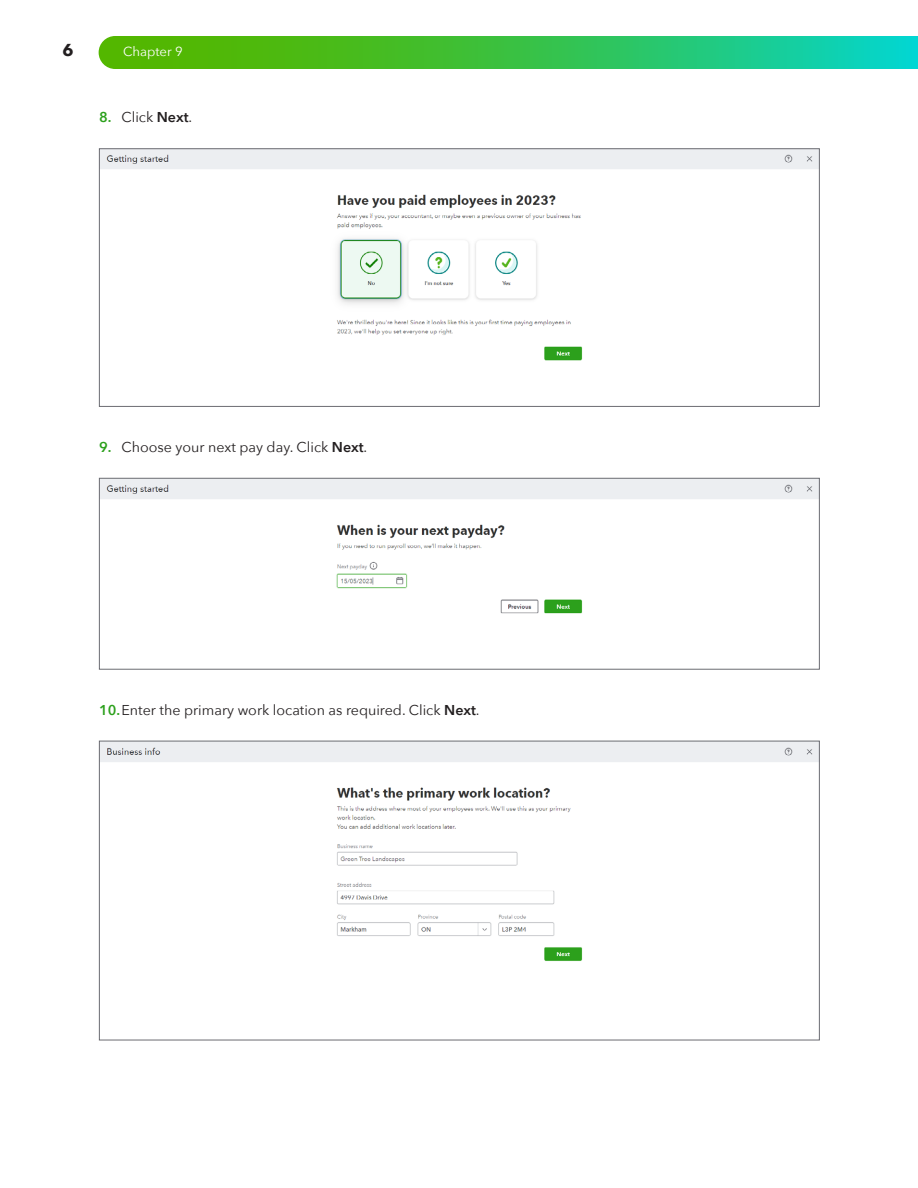
<style>
.page{position:relative;width:918px;height:1188px;background:#fff}
.page>*{position:absolute;margin:0;border:0;box-sizing:border-box;transform-origin:0 0}
.t1{font:700 17.25px "Avenir Next";color:#231f20}
.t2{font:14.25px "Avenir Next";color:#231f20}
.t3{font:13.2px "Avenir Next";color:#fff}
.s1{font-weight:600;color:#2ca01c}
.s2{font-weight:600}
</style>
<div class="page">
<svg style="left:99px;top:36px;width:819px;height:33px;background:#35c24f"></svg>
<img style="left:101px;top:150px;width:717px;height:211px">
<div style="left:99px;top:148px;width:721px;height:259px;border:1px solid #6b6c72"></div>
<img style="left:101px;top:480px;width:717px;height:134px">
<div style="left:99px;top:478px;width:721px;height:192px;border:1px solid #6b6c72"></div>
<img style="left:101px;top:743px;width:717px;height:218px">
<p class="t1" style="left:62px;top:35px;width:13px">6</p>
<p class="t3" style="left:123px;top:41px;width:61px">Chapter 9</p>
<p class="t2" style="left:99px;top:105px;width:95px"><span class="s1">8.</span> Click <span class="s2">Next</span>.</p>
<p class="t2" style="left:99px;top:435px;width:270px"><span class="s1">9.</span> Choose your next pay day. Click <span class="s2">Next</span>.</p>
<p class="t2" style="left:99px;top:698px;width:382px"><span class="s1">10.</span>Enter the primary work location as required. Click <span class="s2">Next</span>.</p>
</div>
